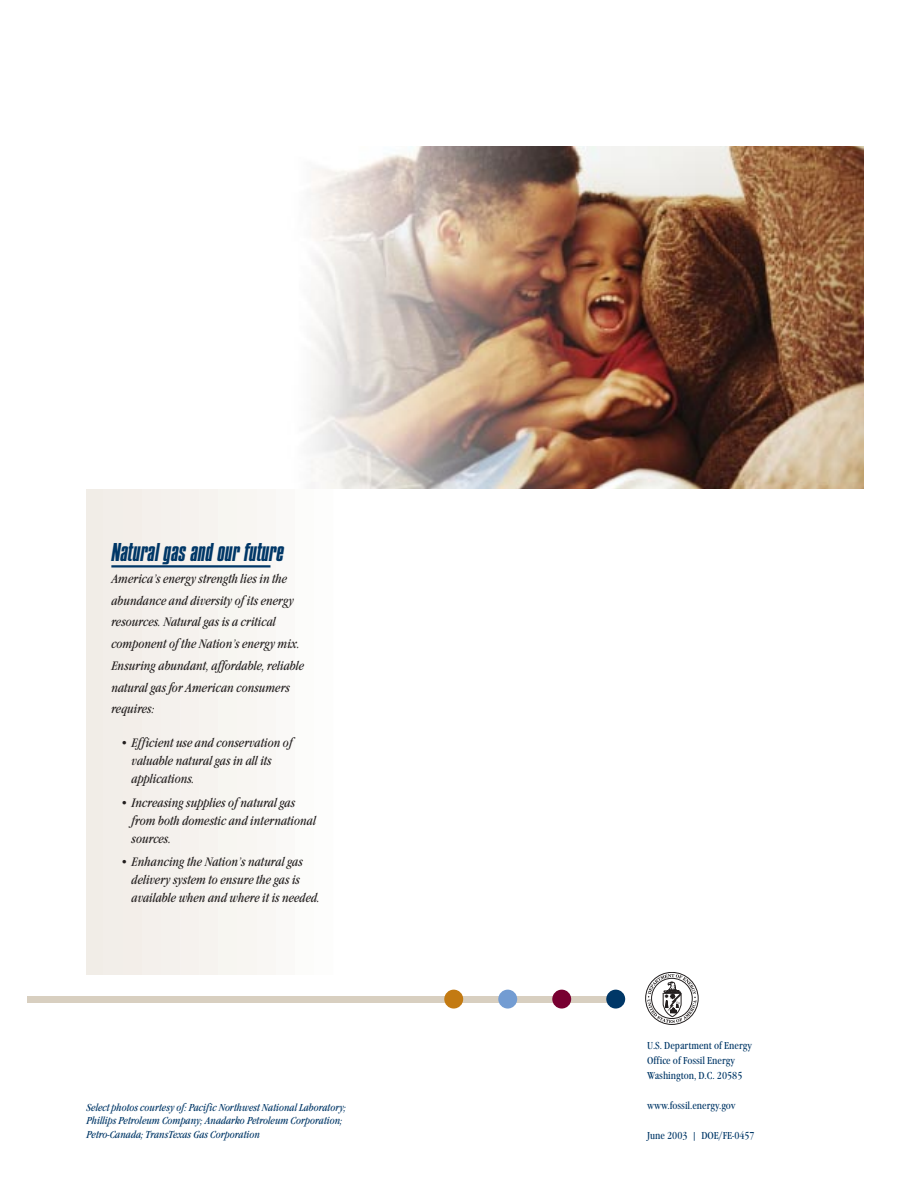
<style>
.page{position:relative;width:918px;height:1188px;background:#fff}
.page>*{position:absolute;margin:0;border:0;box-sizing:border-box;transform-origin:0 0}
.t1{font:27px "Compacta Italic Plain";letter-spacing:-.01em;color:#003767}
.t2{font:italic 12.75px/21.8px "Garamond Condensed";letter-spacing:-.01em;color:#231f1f}
.t3{font:italic 10.5px/13.5px "Garamond Condensed";letter-spacing:-.01em;color:#003767}
.t4{font:10.5px/15px "Garamond Condensed";color:#003767}
</style>
<div class="page">
<div style="left:27px;top:996px;width:596px;height:7px;background:#d8cfc0"></div>
<div style="left:444px;top:990px;width:19px;height:19px;background:#c37a12;border-radius:50%"></div>
<div style="left:498px;top:990px;width:19px;height:19px;background:#739cd2;border-radius:50%"></div>
<div style="left:552px;top:990px;width:19px;height:19px;background:#780031;border-radius:50%"></div>
<div style="left:606px;top:990px;width:19px;height:19px;background:#003767;border-radius:50%"></div>
<svg style="left:645px;top:972px;width:54px;height:53px"></svg>
<div style="left:86px;top:486px;width:21px;height:489px;background:#f1ede7"></div>
<div style="left:100px;top:486px;width:26px;height:489px;background:#f2eee9"></div>
<div style="left:119px;top:486px;width:27px;height:489px;background:#f3eee9"></div>
<div style="left:138px;top:486px;width:27px;height:489px;background:#f4f0ec"></div>
<div style="left:158px;top:486px;width:26px;height:489px;background:#f4f1ed"></div>
<div style="left:177px;top:486px;width:26px;height:489px;background:#f6f2ee"></div>
<div style="left:196px;top:486px;width:26px;height:489px;background:#f6f3ef"></div>
<div style="left:215px;top:486px;width:26px;height:489px;background:#f7f6f1"></div>
<div style="left:234px;top:486px;width:26px;height:489px;background:#f8f6f2"></div>
<div style="left:253px;top:486px;width:27px;height:489px;background:#f9f7f4"></div>
<div style="left:272px;top:486px;width:27px;height:489px;background:#faf9f7"></div>
<div style="left:292px;top:486px;width:26px;height:489px;background:#fcfcfa"></div>
<hr style="left:111px;top:565px;width:159px;height:3px;background:#003767">
<div style="left:70px;top:147px;width:794px;height:342px;background:#fff"></div>
<img style="left:310px;top:147px;width:554px;height:342px">
<h1 class="t1" style="left:111px;top:542px;width:174px">Natural gas and our future</h1>
<p class="t2" style="left:111px;top:569px;width:194px">America’s energy strength lies in the abundance and diversity of its energy resources. Natural gas is a critical component of the Nation’s energy mix.<br>Ensuring abundant, affordable, reliable natural gas for American consumers requires:</p>
<p class="t2" style="left:132px;top:735px;width:163px;line-height:18px;text-indent:-12px">• Efficient use and conservation of valuable natural gas in all its applications.</p>
<p class="t2" style="left:132px;top:794px;width:186px;line-height:18px;text-indent:-12px">• Increasing supplies of natural gas from both domestic and international sources.</p>
<p class="t2" style="left:132px;top:854px;width:190px;line-height:18px;text-indent:-12px">• Enhancing the Nation’s natural gas delivery system to ensure the gas is available when and where it is needed.</p>
<p class="t3" style="left:87px;top:1101px;width:261px">Select photos courtesy of: Pacific Northwest National Laboratory;<br>Phillips Petroleum Company; Anadarko Petroleum Corporation;<br>Petro-Canada; TransTexas Gas Corporation</p>
<p class="t4" style="left:647px;top:1039px;width:106px">U.S. Department of Energy<br>Office of Fossil Energy<br>Washington, D.C. 20585</p>
<p class="t4" style="left:647px;top:1099px;width:90px">www.fossil.energy.gov</p>
<p class="t4" style="left:647px;top:1129px;width:109px">June 2003 | DOE/FE-0457</p>
</div>
